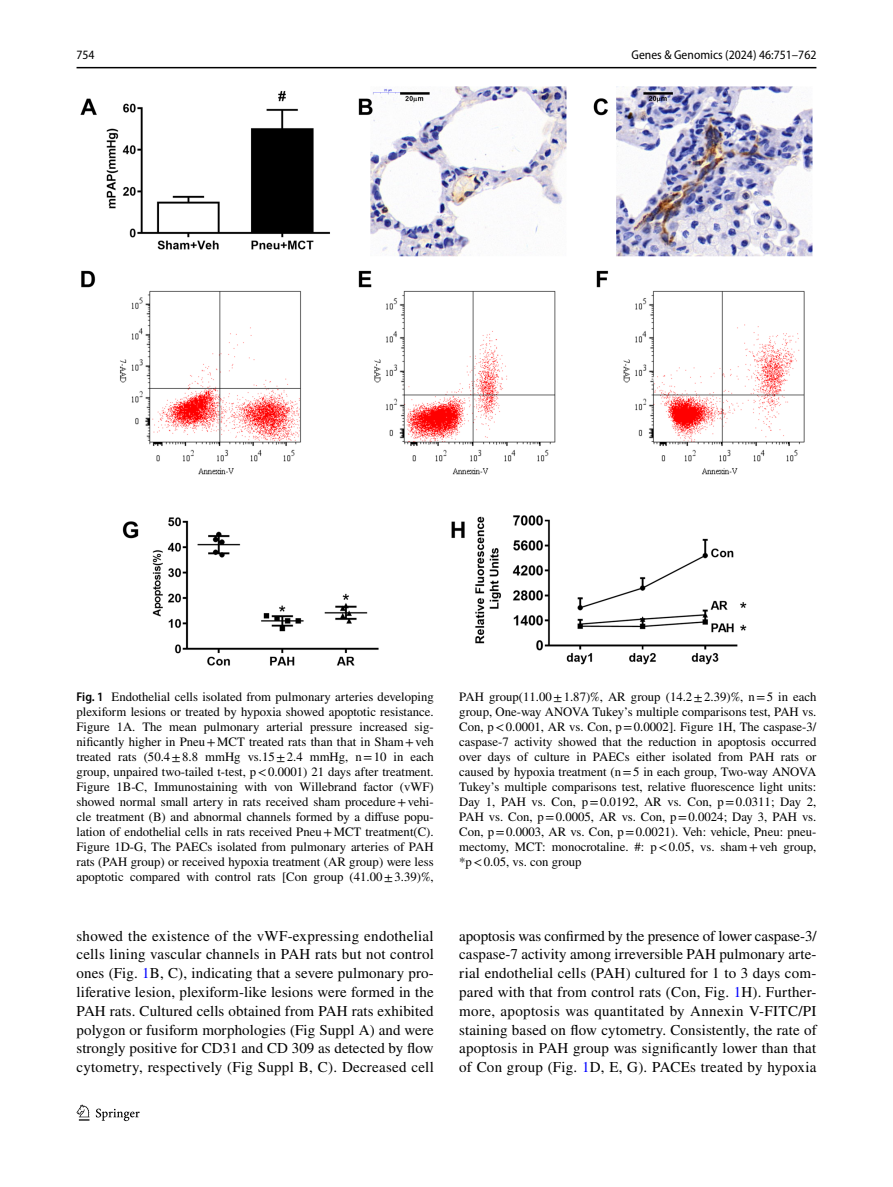
<style>
.page{position:relative;width:893px;height:1187px;background:#fff}
.page>*{position:absolute;margin:0;border:0;box-sizing:border-box;transform-origin:0 0}
.t1{font:15px/18.8px "STIX";letter-spacing:.015em;color:#000;text-align:justify}
.t2{font:12.75px/15px "STIX";color:#000;text-align:justify}
.t3{font:semi-condensed 12.75px "Myriad Pro";color:#000}
.s1{font-family:"Myriad Pro";font-weight:600;font-stretch:semi-condensed}
.s2{color:#00f}
</style>
<div class="page">
<hr style="left:77px;top:67px;width:739px;height:1px;background:#000">
<svg style="left:77px;top:1104px;width:12px;height:16px"></svg>
<svg style="left:96px;top:1108px;width:44px;height:12px"></svg>
<img style="left:81px;top:87px;width:731px;height:579px">
<p class="t3" style="left:77px;top:48px;width:20px">754</p>
<p class="t3" style="left:631px;top:48px;width:186px">Genes &amp; Genomics (2024) 46:751–762</p>
<p class="t2" style="left:77px;top:690px;width:359px"><span class="s1">Fig. 1</span> Endothelial cells isolated from pulmonary arteries developing plexiform lesions or treated by hypoxia showed apoptotic resistance.<br>Figure 1A. The mean pulmonary arterial pressure increased sig&shy;nificantly higher in Pneu+MCT treated rats than that in Sham+veh treated rats (50.4±8.8 mmHg vs.15±2.4 mmHg, n=10 in each group, unpaired two-tailed t-test, p&lt;0.0001) 21 days after treatment.<br>Figure 1B-C, Immunostaining with von Willebrand factor (vWF) showed normal small artery in rats received sham procedure+vehi&shy;cle treatment (B) and abnormal channels formed by a diffuse popu&shy;lation of endothelial cells in rats received Pneu+MCT treatment(C).<br>Figure 1D-G, The PAECs isolated from pulmonary arteries of PAH rats (PAH group) or received hypoxia treatment (AR group) were less apoptotic compared with control rats [Con group (41.00±3.39)%,</p>
<p class="t2" style="left:459px;top:690px;width:359px">PAH group(11.00±1.87)%, AR group (14.2±2.39)%, n=5 in each group, One-way ANOVA Tukey’s multiple comparisons test, PAH vs.<br>Con, p&lt;0.0001, AR vs. Con, p=0.0002]. Figure 1H, The caspase-3/ caspase-7 activity showed that the reduction in apoptosis occurred over days of culture in PAECs either isolated from PAH rats or caused by hypoxia treatment (n=5 in each group, Two-way ANOVA Tukey’s multiple comparisons test, relative fluorescence light units:<br>Day 1, PAH vs. Con, p=0.0192, AR vs. Con, p=0.0311; Day 2, PAH vs. Con, p=0.0005, AR vs. Con, p=0.0024; Day 3, PAH vs.<br>Con, p=0.0003, AR vs. Con, p=0.0021). Veh: vehicle, Pneu: pneu&shy;mectomy, MCT: monocrotaline. #: p&lt;0.05, vs. sham+veh group, *p&lt;0.05, vs. con group</p>
<p class="t1" style="left:77px;top:927px;width:359px">showed the existence of the vWF-expressing endothelial cells lining vascular channels in PAH rats but not control ones (Fig. <span class="s2">1</span>B, C), indicating that a severe pulmonary pro&shy;liferative lesion, plexiform-like lesions were formed in the PAH rats. Cultured cells obtained from PAH rats exhibited polygon or fusiform morphologies (Fig Suppl A) and were strongly positive for CD31 and CD 309 as detected by flow cytometry, respectively (Fig Suppl B, C). Decreased cell</p>
<p class="t1" style="left:459px;top:927px;width:359px">apoptosis was confirmed by the presence of lower caspase-3/ caspase-7 activity among irreversible PAH pulmonary arte&shy;rial endothelial cells (PAH) cultured for 1 to 3 days com&shy;pared with that from control rats (Con, Fig. <span class="s2">1</span>H). Further&shy;more, apoptosis was quantitated by Annexin V-FITC/PI staining based on flow cytometry. Consistently, the rate of apoptosis in PAH group was significantly lower than that of Con group (Fig. <span class="s2">1</span>D, E, G). PACEs treated by hypoxia</p>
</div>
